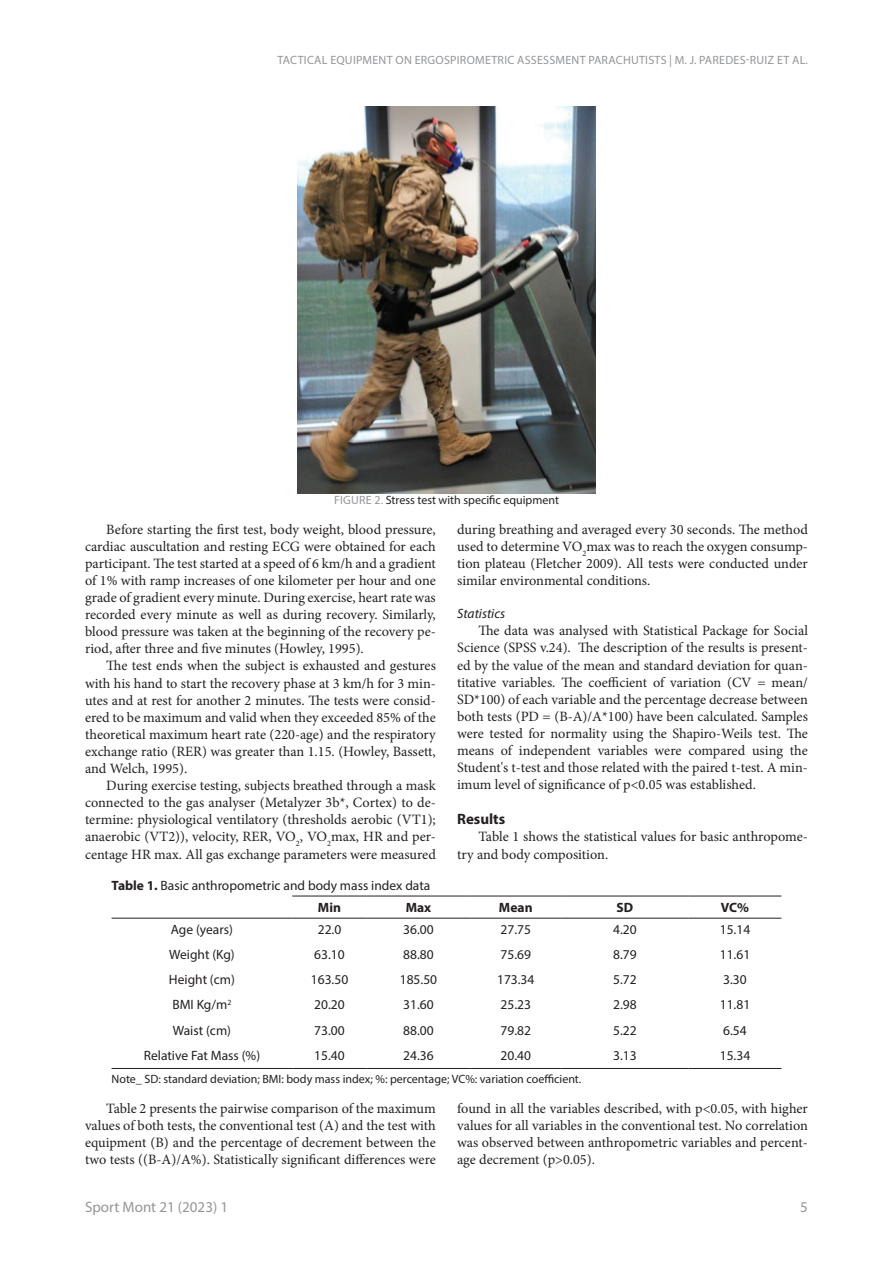
<style>
.page{position:relative;width:893px;height:1263px;background:#fff}
.page>*{position:absolute;margin:0;border:0;box-sizing:border-box;transform-origin:0 0}
.t1{font:15px "Myriad Pro";color:#939598}
.t2{font:700 15px "Myriad Pro";color:#231f20}
.t3{font:14.25px/17.1px "Minion Pro";color:#231f20;text-align:justify}
.t4{font:13.5px/22.5px "Myriad Pro";color:#231f20}
.t5{font:700 13.5px "Myriad Pro";color:#231f20}
.t6{font:italic 13.5px "Myriad Pro";color:#231f20}
.t7{font:12px "Myriad Pro";color:#231f20}
.t8{font:12px "Myriad Pro";letter-spacing:.02em;color:#939598}
.s1{color:#939598}
.s2{font-weight:700}
</style>
<div class="page">
<img style="left:297px;top:106px;width:299px;height:387px">
<hr style="left:292px;top:896px;width:75px;height:1px;background:#231f20">
<hr style="left:367px;top:896px;width:103px;height:1px;background:#231f20">
<hr style="left:470px;top:896px;width:91px;height:1px;background:#231f20">
<hr style="left:561px;top:896px;width:128px;height:1px;background:#231f20">
<hr style="left:689px;top:896px;width:92px;height:1px;background:#231f20">
<hr style="left:112px;top:918px;width:180px;height:1px;background:#231f20">
<hr style="left:292px;top:918px;width:75px;height:1px;background:#231f20">
<hr style="left:367px;top:918px;width:103px;height:1px;background:#231f20">
<hr style="left:470px;top:918px;width:91px;height:1px;background:#231f20">
<hr style="left:561px;top:918px;width:128px;height:1px;background:#231f20">
<hr style="left:689px;top:918px;width:92px;height:1px;background:#231f20">
<hr style="left:112px;top:1068px;width:180px;height:1px;background:#231f20">
<hr style="left:292px;top:1068px;width:75px;height:1px;background:#231f20">
<hr style="left:367px;top:1068px;width:103px;height:1px;background:#231f20">
<hr style="left:470px;top:1068px;width:91px;height:1px;background:#231f20">
<hr style="left:561px;top:1068px;width:128px;height:1px;background:#231f20">
<hr style="left:689px;top:1068px;width:92px;height:1px;background:#231f20">
<p class="t8" style="left:277px;top:53px;width:532px">TACTICAL EQUIPMENT ON ERGOSPIROMETRIC ASSESSMENT PARACHUTISTS | M. J. PAREDES-RUIZ ET AL.</p>
<p class="t7" style="left:334px;top:492px;width:226px"><span class="s1">FIGURE 2.</span> Stress test with specific equipment</p>
<p class="t3" style="left:85px;top:521px;width:352px;text-indent:21px">Before starting the first test, body weight, blood pressure, cardiac auscultation and resting ECG were obtained for each participant. The test started at a speed of 6 km/h and a gradient of 1% with ramp increases of one kilometer per hour and one grade of gradient every minute. During exercise, heart rate was recorded every minute as well as during recovery. Similarly, blood pressure was taken at the beginning of the recovery pe&shy;riod, after three and five minutes (Howley, 1995).</p>
<p class="t3" style="left:85px;top:657px;width:352px;text-indent:21px">The test ends when the subject is exhausted and gestures with his hand to start the recovery phase at 3 km/h for 3 min&shy;utes and at rest for another 2 minutes. The tests were consid&shy;ered to be maximum and valid when they exceeded 85% of the theoretical maximum heart rate (220-age) and the respiratory exchange ratio (RER) was greater than 1.15. (Howley, Bassett, and Welch, 1995).</p>
<p class="t3" style="left:85px;top:777px;width:352px;text-indent:21px">During exercise testing, subjects breathed through a mask connected to the gas analyser (Metalyzer 3b*, Cortex) to de&shy;termine: physiological ventilatory (thresholds aerobic (VT1); anaerobic (VT2)), velocity, RER, VO<sub>2</sub>, VO<sub>2</sub>max, HR and per&shy;centage HR max. All gas exchange parameters were measured</p>
<p class="t3" style="left:457px;top:521px;width:352px">during breathing and averaged every 30 seconds. The method used to determine VO<sub>2</sub>max was to reach the oxygen consump&shy;tion plateau (Fletcher 2009). All tests were conducted under similar environmental conditions.</p>
<p class="t6" style="left:457px;top:605px;width:50px">Statistics</p>
<p class="t3" style="left:457px;top:622px;width:352px;text-indent:21px">The data was analysed with Statistical Package for Social Science (SPSS v.24). The description of the results is present&shy;ed by the value of the mean and standard deviation for quan&shy;titative variables. The coefficient of variation (CV = mean/ SD*100) of each variable and the percentage decrease between both tests (PD = (B-A)/A*100) have been calculated. Samples were tested for normality using the Shapiro-Weils test. The means of independent variables were compared using the Student's t-test and those related with the paired t-test. A min&shy;imum level of significance of p&lt;0.05 was established.</p>
<p class="t2" style="left:457px;top:809px;width:50px">Results</p>
<p class="t3" style="left:457px;top:828px;width:352px;text-indent:21px">Table 1 shows the statistical values for basic anthropome&shy;try and body composition.</p>
<p class="t4" style="left:318px;top:874px;width:114px;text-indent:-206px"><span class="s2">Table 1.</span> Basic anthropometric and body mass index data<br><span class="s2">Min</span></p>
<p class="t5" style="left:406px;top:899px;width:27px">Max</p>
<p class="t5" style="left:499px;top:899px;width:35px">Mean</p>
<p class="t5" style="left:617px;top:899px;width:18px">SD</p>
<p class="t5" style="left:721px;top:899px;width:30px">VC%</p>
<p class="t4" style="left:171px;top:918px;width:64px">Age (years)</p>
<p class="t4" style="left:318px;top:918px;width:25px">22.0</p>
<p class="t4" style="left:403px;top:918px;width:32px">36.00</p>
<p class="t4" style="left:500px;top:918px;width:32px">27.75</p>
<p class="t4" style="left:613px;top:918px;width:25px">4.20</p>
<p class="t4" style="left:720px;top:918px;width:32px">15.14</p>
<p class="t4" style="left:169px;top:943px;width:67px">Weight (Kg)</p>
<p class="t4" style="left:314px;top:943px;width:32px">63.10</p>
<p class="t4" style="left:403px;top:943px;width:32px">88.80</p>
<p class="t4" style="left:500px;top:943px;width:32px">75.69</p>
<p class="t4" style="left:613px;top:943px;width:25px">8.79</p>
<p class="t4" style="left:720px;top:943px;width:32px">11.61</p>
<p class="t4" style="left:169px;top:968px;width:68px">Height (cm)</p>
<p class="t4" style="left:311px;top:968px;width:39px">163.50</p>
<p class="t4" style="left:400px;top:968px;width:39px">185.50</p>
<p class="t4" style="left:497px;top:968px;width:39px">173.34</p>
<p class="t4" style="left:613px;top:968px;width:25px">5.72</p>
<p class="t4" style="left:723px;top:968px;width:25px">3.30</p>
<p class="t4" style="left:172px;top:993px;width:60px">BMI Kg/m<sup>2</sup></p>
<p class="t4" style="left:314px;top:993px;width:32px">20.20</p>
<p class="t4" style="left:403px;top:993px;width:32px">31.60</p>
<p class="t4" style="left:500px;top:993px;width:32px">25.23</p>
<p class="t4" style="left:613px;top:993px;width:25px">2.98</p>
<p class="t4" style="left:720px;top:993px;width:32px">11.81</p>
<p class="t4" style="left:173px;top:1018px;width:60px">Waist (cm)</p>
<p class="t4" style="left:314px;top:1018px;width:32px">73.00</p>
<p class="t4" style="left:403px;top:1018px;width:32px">88.00</p>
<p class="t4" style="left:500px;top:1018px;width:32px">79.82</p>
<p class="t4" style="left:613px;top:1018px;width:25px">5.22</p>
<p class="t4" style="left:723px;top:1018px;width:25px">6.54</p>
<p class="t4" style="left:144px;top:1043px;width:118px">Relative Fat Mass (%)</p>
<p class="t4" style="left:314px;top:1043px;width:32px">15.40</p>
<p class="t4" style="left:403px;top:1043px;width:32px">24.36</p>
<p class="t4" style="left:501px;top:1043px;width:32px">20.40</p>
<p class="t4" style="left:613px;top:1043px;width:25px">3.13</p>
<p class="t4" style="left:720px;top:1043px;width:32px">15.34</p>
<p class="t7" style="left:112px;top:1072px;width:471px">Note_ SD: standard deviation; BMI: body mass index; %: percentage; VC%: variation coefficient.</p>
<p class="t3" style="left:85px;top:1100px;width:352px;text-indent:21px">Table 2 presents the pairwise comparison of the maximum values of both tests, the conventional test (A) and the test with equipment (B) and the percentage of decrement between the two tests ((B-A)/A%). Statistically significant differences were</p>
<p class="t3" style="left:457px;top:1100px;width:352px">found in all the variables described, with p&lt;0.05, with higher values for all variables in the conventional test. No correlation was observed between anthropometric variables and percent&shy;age decrement (p&gt;0.05).</p>
<p class="t1" style="left:85px;top:1197px;width:145px">Sport Mont 21 (2023) 1</p>
<p class="t1" style="left:800px;top:1197px;width:9px">5</p>
</div>
